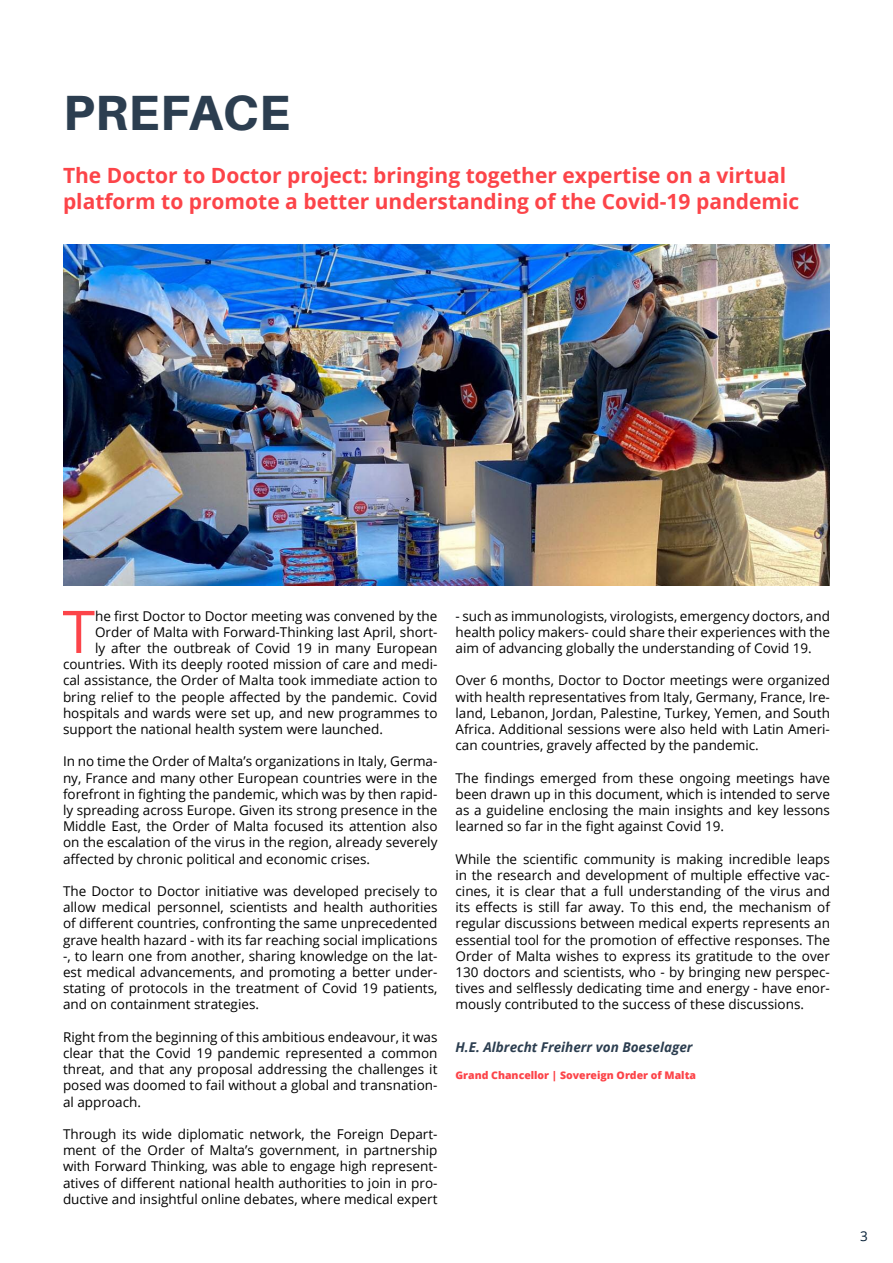
<style>
.page{position:relative;width:893px;height:1263px;background:#fff}
.page>*{position:absolute;margin:0;border:0;box-sizing:border-box;transform-origin:0 0}
.t1{font:58.95px "Open Sans";color:#fc4449}
.t2{font:800 49.5px "Aileron";letter-spacing:.01em;color:#2c3e50}
.t3{font:700 21px/25.2px "Open Sans";color:#fc4449}
.t4{font:13.5px/16.2px "Open Sans";color:#000;text-align:justify}
.t5{font:italic 700 13.5px "Open Sans";color:#2c3e50}
.t6{font:13.5px "Open Sans";color:#031e35}
.t7{font:800 10.5px "Open Sans";color:#fc4449}
</style>
<div class="page">
<img style="left:63px;top:244px;width:767px;height:341px">
<p class="t2" style="left:63px;top:84px;width:228px">PREFACE</p>
<p class="t3" style="left:63px;top:163px;width:738px">The Doctor to Doctor project: bringing together expertise on a virtual platform to promote a better understanding of the Covid-19 pandemic</p>
<p class="t1" style="left:62px;top:591px;width:34px">T</p>
<p class="t4" style="left:95px;top:607px;width:344px">he first Doctor to Doctor meeting was convened by the</p>
<p class="t4" style="left:95px;top:623px;width:344px">Order of Malta with Forward-Thinking last April, short-</p>
<p class="t4" style="left:95px;top:640px;width:344px">ly after the outbreak of Covid 19 in many European</p>
<p class="t4" style="left:63px;top:656px;width:376px">countries. With its deeply rooted mission of care and medi-</p>
<p class="t4" style="left:63px;top:672px;width:376px">cal assistance, the Order of Malta took immediate action to</p>
<p class="t4" style="left:63px;top:688px;width:376px">bring relief to the people affected by the pandemic. Covid</p>
<p class="t4" style="left:63px;top:704px;width:376px">hospitals and wards were set up, and new programmes to</p>
<p class="t4" style="left:63px;top:721px;width:321px">support the national health system were launched.</p>
<p class="t4" style="left:63px;top:753px;width:376px">In no time the Order of Malta’s organizations in Italy, Germa&shy;ny, France and many other European countries were in the forefront in fighting the pandemic, which was by then rapid&shy;ly spreading across Europe. Given its strong presence in the Middle East, the Order of Malta focused its attention also on the escalation of the virus in the region, already severely affected by chronic political and economic crises.</p>
<p class="t4" style="left:63px;top:883px;width:376px">The Doctor to Doctor initiative was developed precisely to allow medical personnel, scientists and health authorities of different countries, confronting the same unprecedented grave health hazard - with its far reaching social implications -, to learn one from another, sharing knowledge on the lat&shy;est medical advancements, and promoting a better under&shy;stating of protocols in the treatment of Covid 19 patients, and on containment strategies.</p>
<p class="t4" style="left:63px;top:1028px;width:376px">Right from the beginning of this ambitious endeavour, it was clear that the Covid 19 pandemic represented a common threat, and that any proposal addressing the challenges it posed was doomed to fail without a global and transnation&shy;al approach.</p>
<p class="t4" style="left:63px;top:1126px;width:376px">Through its wide diplomatic network, the Foreign Depart&shy;ment of the Order of Malta’s government, in partnership with Forward Thinking, was able to engage high represent&shy;atives of different national health authorities to join in pro&shy;ductive and insightful online debates, where medical expert</p>
<p class="t4" style="left:455px;top:607px;width:376px">- such as immunologists, virologists, emergency doctors, and health policy makers- could share their experiences with the aim of advancing globally the understanding of Covid 19.</p>
<p class="t4" style="left:455px;top:672px;width:376px">Over 6 months, Doctor to Doctor meetings were organized with health representatives from Italy, Germany, France, Ire&shy;land, Lebanon, Jordan, Palestine, Turkey, Yemen, and South Africa. Additional sessions were also held with Latin Ameri&shy;can countries, gravely affected by the pandemic.</p>
<p class="t4" style="left:455px;top:769px;width:376px">The findings emerged from these ongoing meetings have been drawn up in this document, which is intended to serve as a guideline enclosing the main insights and key lessons learned so far in the fight against Covid 19.</p>
<p class="t4" style="left:455px;top:850px;width:376px">While the scientific community is making incredible leaps in the research and development of multiple effective vac&shy;cines, it is clear that a full understanding of the virus and its effects is still far away. To this end, the mechanism of regular discussions between medical experts represents an essential tool for the promotion of effective responses. The Order of Malta wishes to express its gratitude to the over 130 doctors and scientists, who - by bringing new perspec&shy;tives and selflessly dedicating time and energy - have enor&shy;mously contributed to the success of these discussions.</p>
<p class="t5" style="left:455px;top:1038px;width:239px">H.E. Albrecht Freiherr von Boeselager</p>
<p class="t7" style="left:455px;top:1067px;width:242px">Grand Chancellor | Sovereign Order of Malta</p>
<p class="t6" style="left:860px;top:1226px;width:9px">3</p>
</div>
